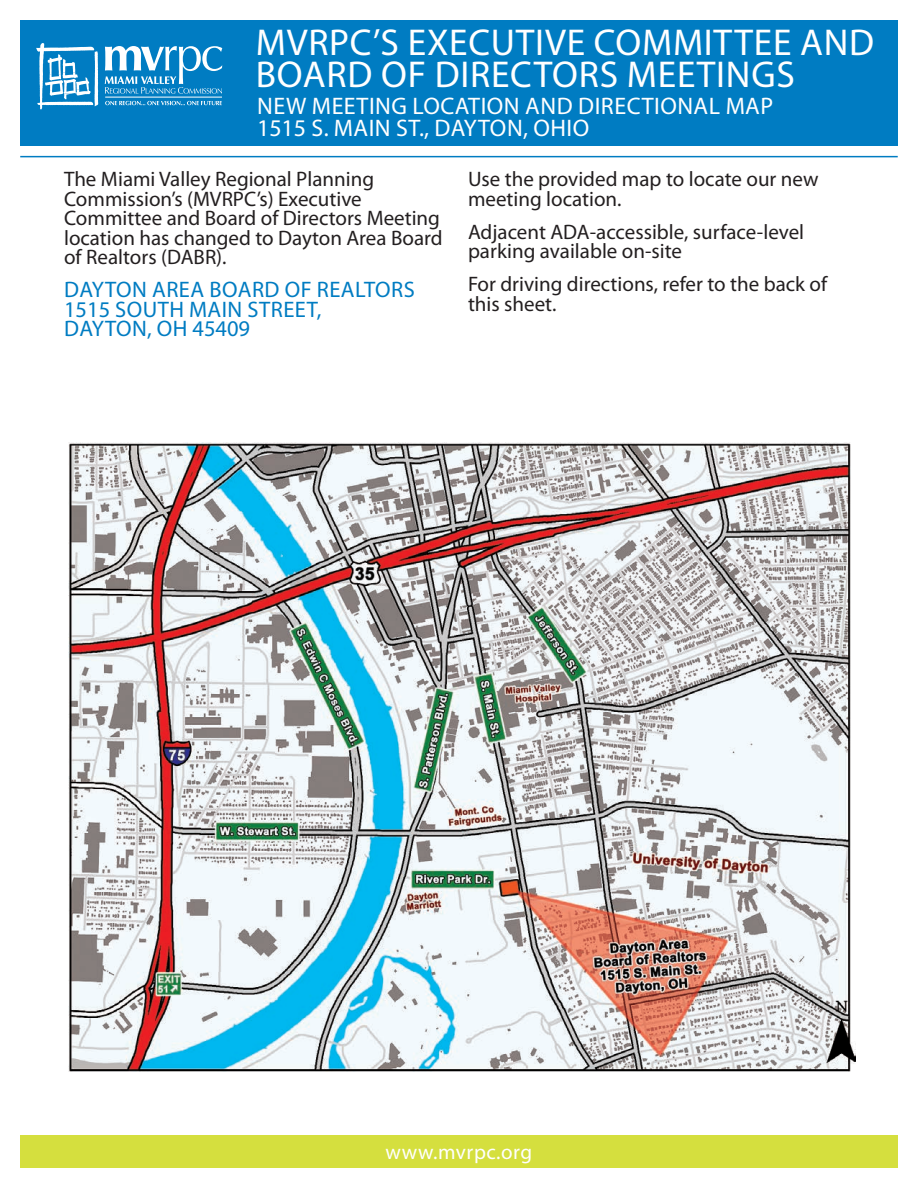
<style>
.page{position:relative;width:918px;height:1188px;background:#fff}
.page>*{position:absolute;margin:0;border:0;box-sizing:border-box;transform-origin:0 0}
.Body_Headline{font:37.5px/31.5px "Myriad Pro";letter-spacing:.02em;color:#fff}
.Body_Headline-2{font:24px/22.5px "Myriad Pro";letter-spacing:.02em;color:#fff}
.t1{font:22.5px/19.5px "Myriad Pro";letter-spacing:.02em;color:#007cc2}
.t2{font:21px/19.5px "Myriad Pro";color:#231f20}
.t3{font:21px "Myriad Pro";letter-spacing:.025em;color:#fff}
</style>
<div class="page">
<hr style="left:20px;top:156px;width:878px;height:1px;background:#007cc2">
<div style="left:20px;top:20px;width:878px;height:125px;background:#007cc2"></div>
<hr style="left:105px;top:97px;width:117px;height:1px;background:#fff">
<svg style="left:105px;top:101px;width:117px;height:4px"></svg>
<svg style="left:105px;top:46px;width:117px;height:48px"></svg>
<svg style="left:36px;top:43px;width:62px;height:66px"></svg>
<div style="left:20px;top:1136px;width:878px;height:32px;background:#d5df3e"></div>
<img style="left:68px;top:443px;width:788px;height:628px">
<p class="Body_Headline" style="left:256px;top:27px;width:620px">MVRPC’S EXECUTIVE COMMITTEE AND<br>BOARD OF DIRECTORS MEETINGS</p>
<p class="Body_Headline-2" style="left:257px;top:94px;width:518px">NEW MEETING LOCATION AND DIRECTIONAL MAP<br>1515 S. MAIN ST., DAYTON, OHIO</p>
<p class="t2" style="left:64px;top:169px;width:380px">The Miami Valley Regional Planning Commission’s (MVRPC’s) Executive Committee and Board of Directors Meeting location has changed to Dayton Area Board of Realtors (DABR).</p>
<p class="t1" style="left:64px;top:280px;width:352px">DAYTON AREA BOARD OF REALTORS<br>1515 SOUTH MAIN STREET,<br>DAYTON, OH 45409</p>
<p class="t2" style="left:468px;top:169px;width:352px">Use the provided map to locate our new meeting location.</p>
<p class="t2" style="left:468px;top:222px;width:338px">Adjacent ADA-accessible, surface-level parking available on-site</p>
<p class="t2" style="left:468px;top:274px;width:361px">For driving directions, refer to the back of this sheet.</p>
<p class="t3" style="left:386px;top:1139px;width:148px">www.mvrpc.org</p>
</div>
